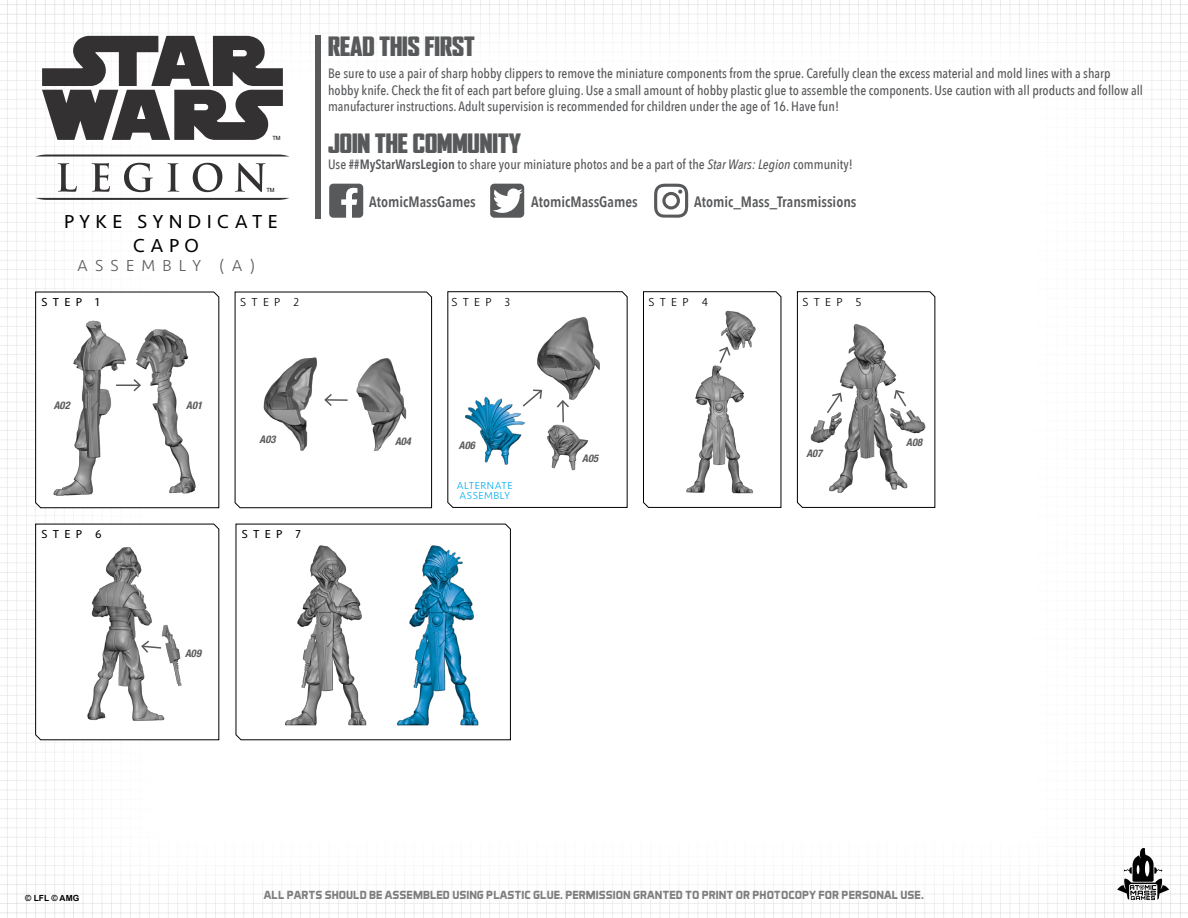
<style>
.page{position:relative;width:1188px;height:918px;background:#fff}
.page>*{position:absolute;margin:0;border:0;box-sizing:border-box;transform-origin:0 0}
.t1{font:900 condensed 25.5px "Agency FB";color:#58595b;scale:1.2 1}
.t2{font:19.5px/24px "Seravek Basic";letter-spacing:.28em;color:#000;text-align:center}
.t3{font:300 16.5px "Seravek Basic";letter-spacing:.44em;color:#58595b}
.t4{font:600 15px "Avenir Next Condensed";color:#58595b}
.t5{font:500 13.5px/16.2px "Avenir Next Condensed";color:#58595b}
.t6{font:700 12px "Aero Matics Display";color:#000}
.t7{font:300 12px "Seravek Basic";letter-spacing:.44em;color:#000}
.t8{font:12px "Seravek Basic";letter-spacing:.44em;color:#000}
.t9{font:italic 700 condensed 10.5px "Helvetica Neue LT Com";color:#58595b}
.t10{font:300 10.5px/10.5px "Seravek Basic";letter-spacing:.05em;color:#00aeef}
.t11{font:700 8.4px "Arial";color:#000}
.t12{font:5.7px "Arial";color:#000}
.s1{font-weight:600}
.s2{font-style:italic}
</style>
<div class="page">
<img style="left:0;top:0;width:1188px;height:918px">
<svg style="left:235px;top:523px;width:276px;height:218px"></svg>
<svg style="left:35px;top:291px;width:185px;height:218px"></svg>
<svg style="left:35px;top:523px;width:185px;height:218px"></svg>
<svg style="left:234px;top:291px;width:198px;height:218px"></svg>
<svg style="left:643px;top:291px;width:139px;height:7px"></svg>
<svg style="left:797px;top:291px;width:139px;height:217px"></svg>
<svg style="left:447px;top:291px;width:181px;height:217px"></svg>
<img style="left:35px;top:307px;width:183px;height:201px">
<img style="left:35px;top:539px;width:183px;height:201px">
<img style="left:266px;top:539px;width:258px;height:201px">
<img style="left:235px;top:315px;width:189px;height:192px">
<img style="left:437px;top:294px;width:192px;height:212px">
<img style="left:624px;top:298px;width:244px;height:213px">
<img style="left:798px;top:298px;width:197px;height:209px">
<svg style="left:1117px;top:848px;width:52px;height:52px"></svg>
<svg style="left:42px;top:36px;width:241px;height:104px"></svg>
<svg style="left:35px;top:155px;width:255px;height:2px"></svg>
<svg style="left:35px;top:198px;width:255px;height:2px"></svg>
<svg style="left:58px;top:163px;width:19px;height:29px"></svg>
<svg style="left:91px;top:163px;width:19px;height:29px"></svg>
<svg style="left:124px;top:163px;width:29px;height:29px"></svg>
<svg style="left:168px;top:163px;width:11px;height:29px"></svg>
<svg style="left:193px;top:163px;width:29px;height:29px"></svg>
<svg style="left:235px;top:163px;width:30px;height:29px"></svg>
<div style="left:315px;top:35px;width:6px;height:184px;background:#58595b"></div>
<svg style="left:490px;top:184px;width:34px;height:34px"></svg>
<svg style="left:329px;top:184px;width:34px;height:34px"></svg>
<svg style="left:654px;top:184px;width:34px;height:34px"></svg>
<p class="t12" style="left:272px;top:134px;width:10px">TM</p>
<p class="t12" style="left:266px;top:186px;width:10px">TM</p>
<h2 class="t2" style="left:64px;top:209px;width:215px">PYKE SYNDICATE<br>CAPO</h2>
<p class="t3" style="left:77px;top:256px;width:180px">ASSEMBLY (A)</p>
<h1 class="t1" style="left:328px;top:32px;width:124px">READ THIS FIRST</h1>
<p class="t5" style="left:328px;top:66px;width:816px">Be sure to use a pair of sharp hobby clippers to remove the miniature components from the sprue. Carefully clean the excess material and mold lines with a sharp hobby knife. Check the fit of each part before gluing. Use a small amount of hobby plastic glue to assemble the components. Use caution with all products and follow all manufacturer instructions. Adult supervision is recommended for children under the age of 16. Have fun!</p>
<h1 class="t1" style="left:328px;top:129px;width:162px">JOIN THE COMMUNITY</h1>
<p class="t5" style="left:328px;top:156px;width:526px">Use <span class="s1">##MyStarWarsLegion</span> to share your miniature photos and be a part of the <span class="s2">Star Wars: Legion</span> community!</p>
<p class="t4" style="left:369px;top:189px;width:108px">AtomicMassGames</p>
<p class="t4" style="left:531px;top:189px;width:108px">AtomicMassGames</p>
<p class="t4" style="left:694px;top:189px;width:164px">Atomic_Mass_Transmissions</p>
<p class="t8" style="left:42px;top:295px;width:59px">STEP 1</p>
<p class="t9" style="left:54px;top:399px;width:17px">A02</p>
<p class="t9" style="left:186px;top:399px;width:17px">A01</p>
<p class="t7" style="left:240px;top:295px;width:60px">STEP 2</p>
<p class="t7" style="left:451px;top:295px;width:60px">STEP 3</p>
<p class="t9" style="left:260px;top:433px;width:17px">A03</p>
<p class="t9" style="left:395px;top:435px;width:17px">A04</p>
<p class="t9" style="left:459px;top:439px;width:17px">A06</p>
<p class="t10" style="left:457px;top:480px;width:57px">ALTERNATE<br>ASSEMBLY</p>
<p class="t8" style="left:42px;top:527px;width:62px">STEP 6</p>
<p class="t8" style="left:242px;top:527px;width:60px">STEP 7</p>
<p class="t9" style="left:185px;top:647px;width:17px">A09</p>
<p class="t7" style="left:649px;top:295px;width:61px">STEP 4</p>
<p class="t7" style="left:802px;top:295px;width:61px">STEP 5</p>
<p class="t9" style="left:582px;top:452px;width:17px">A05</p>
<p class="t9" style="left:806px;top:447px;width:17px">A07</p>
<p class="t9" style="left:906px;top:436px;width:17px">A08</p>
<p class="t11" style="left:25px;top:892px;width:56px">© LFL © AMG</p>
<p class="t6" style="left:264px;top:888px;width:661px">ALL PARTS SHOULD BE ASSEMBLED USING PLASTIC GLUE. PERMISSION GRANTED TO PRINT OR PHOTOCOPY FOR PERSONAL USE.</p>
</div>
